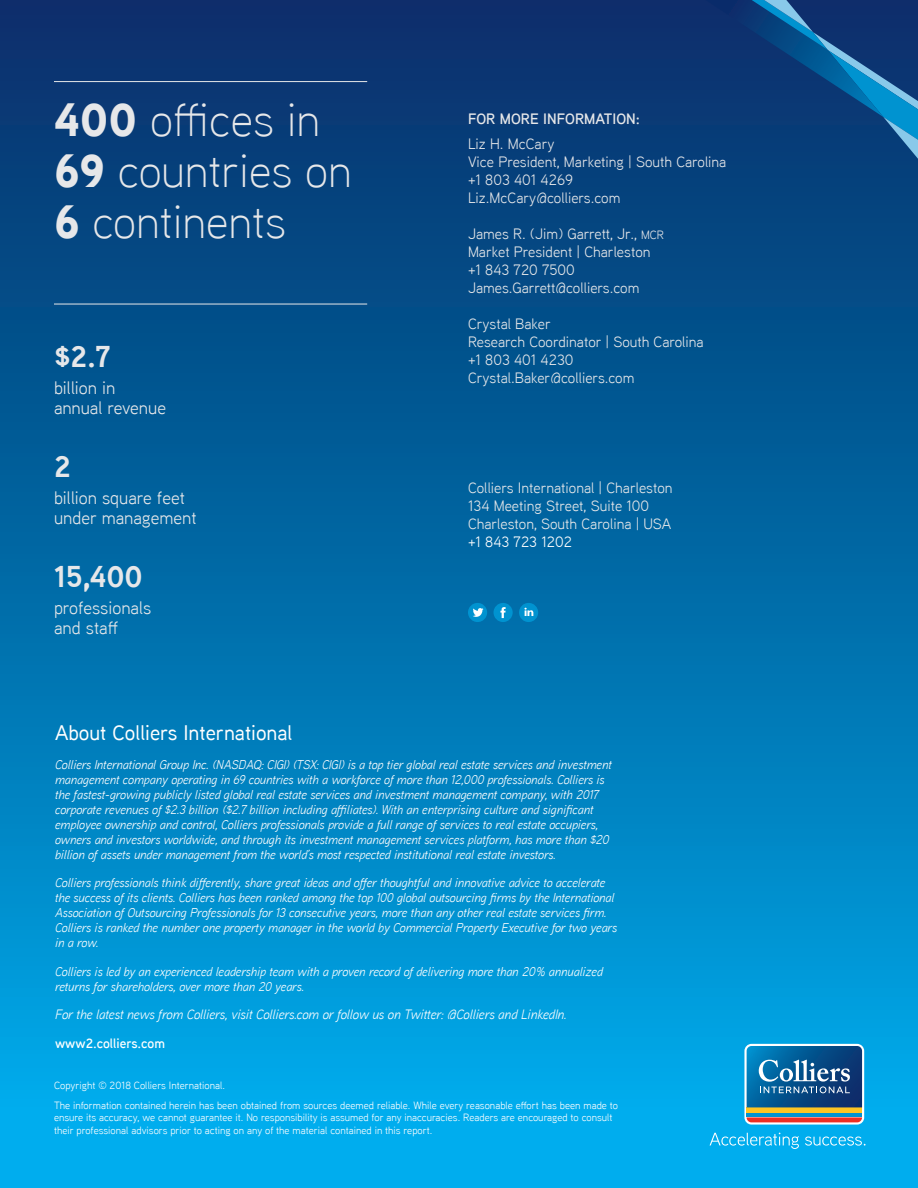
<style>
.page{position:relative;width:918px;height:1188px;background:#fff}
.page>*{position:absolute;margin:0;border:0;box-sizing:border-box;transform-origin:0 0}
.t1{font:300 46.5px/51px "Aaux Next";color:#e6e7e9}
.t2{font:700 30px "Aaux Next";color:#e6e7e9}
.Headline_3{font:500 21px "Aaux Next";color:#fff}
.t3{font:18px/20.2px "Aaux Next";color:#e6e7e9}
.t4{font:15px "Aaux Next";color:#e6e7e9}
.t5{font:600 15px "Aaux Next";color:#e6e7e9}
.t6{font:15px "Aaux Next";color:#fff}
.t7{font:italic 13.5px "Aaux Next";color:#fff}
.t8{font:600 13.5px "Aaux Next";color:#fff}
.t9{font:italic 12.75px/15px "Aaux Next";color:#fff}
.Legal{font:10.5px/12.6px "Aaux Next";color:#fff}
.s1{font-weight:900}
.s2{font-size:12px}
</style>
<div class="page">
<div style="left:0;top:0;width:918px;height:1188px;background:linear-gradient(to bottom,#072b65,#00b1f1)"></div>
<svg style="left:687px;top:0;width:231px;height:175px;background:#0d437f"></svg>
<svg style="left:710px;top:1133px;width:89px;height:16px"></svg>
<svg style="left:805px;top:1137px;width:61px;height:9px"></svg>
<svg style="left:744px;top:1044px;width:120px;height:81px;background:#4c7897"></svg>
<hr style="left:54px;top:81px;width:313px;height:1px;background:#e6e7e9">
<hr style="left:54px;top:304px;width:313px;height:1px;background:#e6e7e9">
<div style="left:519px;top:603px;width:19px;height:19px;background:#0093d0;border-radius:50%"></div>
<svg style="left:524px;top:608px;width:9px;height:8px"></svg>
<div style="left:494px;top:603px;width:19px;height:19px;background:#0093d0;border-radius:50%"></div>
<svg style="left:500px;top:607px;width:6px;height:11px"></svg>
<div style="left:468px;top:603px;width:19px;height:19px;background:#0093d0;border-radius:50%"></div>
<svg style="left:473px;top:608px;width:10px;height:9px"></svg>
<p class="t1" style="left:54px;top:92px;width:299px"><span class="s1">400</span> offices in<br><span class="s1">69</span> countries on<br><span class="s1">6</span> continents</p>
<p class="t2" style="left:54px;top:335px;width:58px">$2.7</p>
<p class="t3" style="left:54px;top:377px;width:114px">billion in annual revenue</p>
<p class="t2" style="left:54px;top:445px;width:18px">2</p>
<p class="t3" style="left:54px;top:487px;width:144px">billion square feet under management</p>
<p class="t2" style="left:54px;top:556px;width:90px">15,400</p>
<p class="t3" style="left:54px;top:597px;width:99px">professionals and staff</p>
<p class="t5" style="left:468px;top:108px;width:173px">FOR MORE INFORMATION:</p>
<p class="t4" style="left:468px;top:133px;width:88px">Liz H. McCary</p>
<p class="t4" style="left:468px;top:151px;width:260px">Vice President, Marketing | South Carolina</p>
<p class="t4" style="left:468px;top:169px;width:107px">+1 803 401 4269</p>
<p class="t4" style="left:468px;top:187px;width:154px">Liz.McCary@colliers.com</p>
<p class="t4" style="left:468px;top:223px;width:198px">James R. (Jim) Garrett, Jr., <span class="s2">MCR</span></p>
<p class="t4" style="left:468px;top:241px;width:184px">Market President | Charleston</p>
<p class="t4" style="left:468px;top:259px;width:108px">+1 843 720 7500</p>
<p class="t4" style="left:468px;top:277px;width:173px">James.Garrett@colliers.com</p>
<p class="t4" style="left:468px;top:313px;width:84px">Crystal Baker</p>
<p class="t4" style="left:468px;top:331px;width:237px">Research Coordinator | South Carolina</p>
<p class="t4" style="left:468px;top:349px;width:107px">+1 803 401 4230</p>
<p class="t4" style="left:468px;top:367px;width:168px">Crystal.Baker@colliers.com</p>
<p class="t4" style="left:468px;top:478px;width:206px">Colliers International | Charleston</p>
<p class="t4" style="left:468px;top:496px;width:183px">134 Meeting Street, Suite 100</p>
<p class="t4" style="left:468px;top:514px;width:205px">Charleston, South Carolina | USA</p>
<p class="t6" style="left:468px;top:532px;width:106px">+1 843 723 1202</p>
<p class="Headline_3" style="left:55px;top:719px;width:239px">About Colliers International</p>
<p class="t9" style="left:55px;top:757px;width:558px">Colliers International Group Inc. (NASDAQ: CIGI) (TSX: CIGI) is a top tier global real estate services and investment management company operating in 69 countries with a workforce of more than 12,000 professionals. Colliers is the fastest-growing publicly listed global real estate services and investment management company, with 2017 corporate revenues of $2.3 billion ($2.7 billion including affiliates). With an enterprising culture and significant employee ownership and control, Colliers professionals provide a full range of services to real estate occupiers, owners and investors worldwide, and through its investment management services platform, has more than $20 billion of assets under management from the world’s most respected institutional real estate investors.</p>
<p class="t9" style="left:55px;top:875px;width:563px">Colliers professionals think differently, share great ideas and offer thoughtful and innovative advice to accelerate the success of its clients. Colliers has been ranked among the top 100 global outsourcing firms by the International Association of Outsourcing Professionals for 13 consecutive years, more than any other real estate services firm.<br>Colliers is ranked the number one property manager in the world by Commercial Property Executive for two years in a row.</p>
<p class="t9" style="left:55px;top:964px;width:549px">Colliers is led by an experienced leadership team with a proven record of delivering more than 20% annualized returns for shareholders, over more than 20 years.</p>
<p class="t7" style="left:55px;top:1006px;width:513px">For the latest news from Colliers, visit Colliers.com or follow us on Twitter: @Colliers and LinkedIn.</p>
<p class="t8" style="left:55px;top:1034px;width:111px">www2.colliers.com</p>
<p class="Legal" style="left:54px;top:1079px;width:173px">Copyright © 2018 Colliers International.</p>
<p class="Legal" style="left:54px;top:1098px;width:566px">The information contained herein has been obtained from sources deemed reliable. While every reasonable effort has been made to ensure its accuracy, we cannot guarantee it. No responsibility is assumed for any inaccuracies. Readers are encouraged to consult their professional advisors prior to acting on any of the material contained in this report.</p>
</div>
